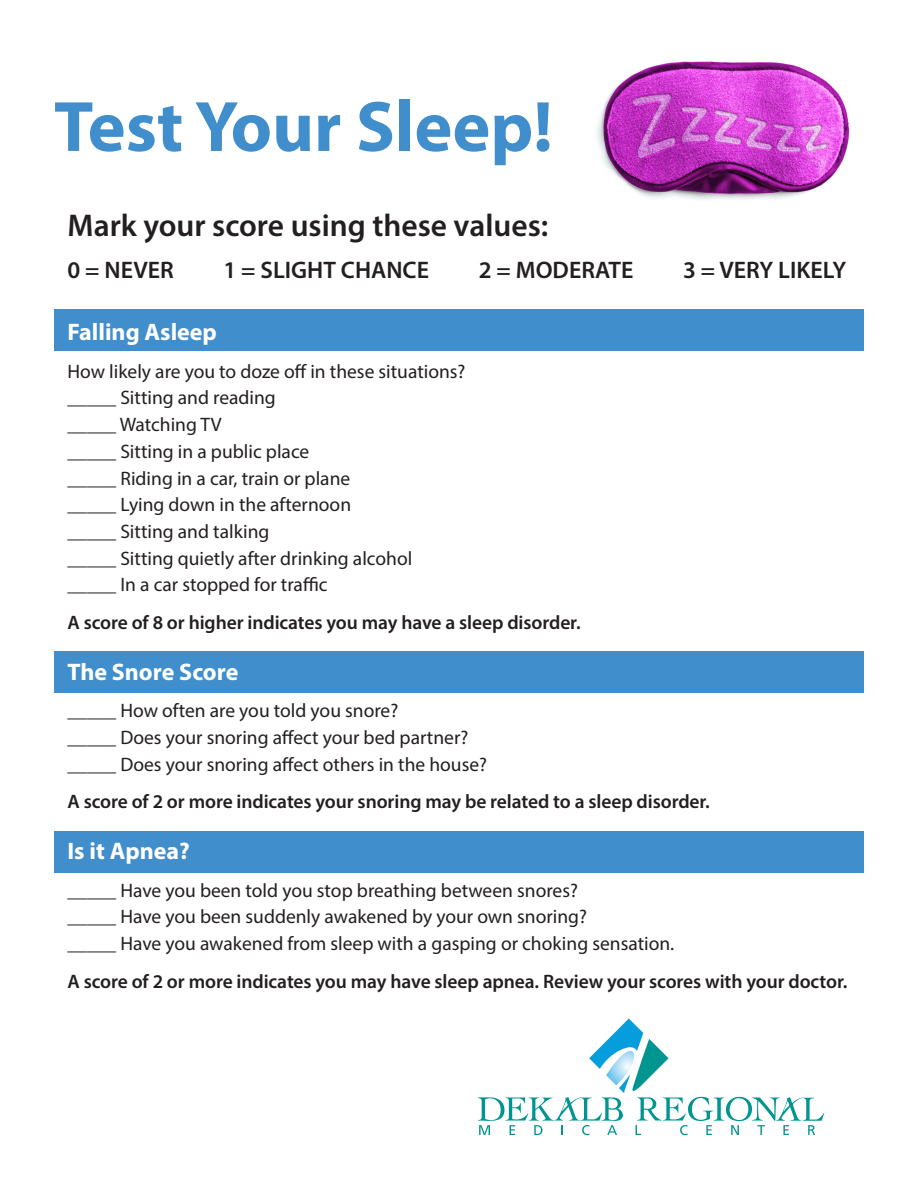
<style>
.page{position:relative;width:918px;height:1188px;background:#fff}
.page>*{position:absolute;margin:0;border:0;box-sizing:border-box;transform-origin:0 0}
.t1{font:700 72px "Myriad Pro";color:#418ecc}
.t2{font:600 31.5px "Myriad Pro";color:#231f20}
.t3{font:600 24px "Myriad Pro";color:#231f20}
.t4{font:700 24px "Myriad Pro";color:#fff}
.t5{font:19.5px "Myriad Pro";color:#231f20}
.t6{font:600 19.5px "Myriad Pro";letter-spacing:-.005em;color:#231f20}
</style>
<div class="page">
<div style="left:54px;top:831px;width:810px;height:41px;background:#418ecc"></div>
<div style="left:54px;top:651px;width:810px;height:41px;background:#418ecc"></div>
<div style="left:54px;top:309px;width:810px;height:41px;background:#418ecc"></div>
<svg style="left:478px;top:1019px;width:346px;height:116px"></svg>
<img style="left:596px;top:61px;width:254px;height:139px">
<p class="t1" style="left:54px;top:80px;width:500px">Test Your Sleep!</p>
<p class="t2" style="left:68px;top:205px;width:482px">Mark your score using these values:</p>
<p class="t3" style="left:68px;top:255px;width:108px">0 = NEVER</p>
<p class="t3" style="left:223px;top:255px;width:207px">1 = SLIGHT CHANCE</p>
<p class="t3" style="left:479px;top:255px;width:156px">2 = MODERATE</p>
<p class="t3" style="left:683px;top:255px;width:165px">3 = VERY LIKELY</p>
<p class="t4" style="left:68px;top:317px;width:151px">Falling Asleep</p>
<p class="t5" style="left:68px;top:359px;width:400px">How likely are you to doze off in these situations?</p>
<p class="t5" style="left:68px;top:386px;width:210px">_____ Sitting and reading</p>
<p class="t5" style="left:68px;top:413px;width:156px">_____ Watching TV</p>
<p class="t5" style="left:68px;top:439px;width:243px">_____ Sitting in a public place</p>
<p class="t5" style="left:68px;top:466px;width:284px">_____ Riding in a car, train or plane</p>
<p class="t5" style="left:68px;top:493px;width:285px">_____ Lying down in the afternoon</p>
<p class="t5" style="left:68px;top:519px;width:203px">_____ Sitting and talking</p>
<p class="t5" style="left:68px;top:546px;width:346px">_____ Sitting quietly after drinking alcohol</p>
<p class="t5" style="left:68px;top:573px;width:262px">_____ In a car stopped for traffic</p>
<p class="t6" style="left:68px;top:610px;width:515px">A score of 8 or higher indicates you may have a sleep disorder.</p>
<p class="t4" style="left:68px;top:656px;width:172px">The Snore Score</p>
<p class="t5" style="left:68px;top:699px;width:332px">_____ How often are you told you snore?</p>
<p class="t5" style="left:68px;top:725px;width:402px">_____ Does your snoring affect your bed partner?</p>
<p class="t5" style="left:68px;top:752px;width:421px">_____ Does your snoring affect others in the house?</p>
<p class="t6" style="left:68px;top:789px;width:644px">A score of 2 or more indicates your snoring may be related to a sleep disorder.</p>
<p class="t4" style="left:68px;top:836px;width:124px">Is it Apnea?</p>
<p class="t5" style="left:68px;top:878px;width:512px">_____ Have you been told you stop breathing between snores?</p>
<p class="t5" style="left:68px;top:905px;width:521px">_____ Have you been suddenly awakened by your own snoring?</p>
<p class="t5" style="left:68px;top:932px;width:608px">_____ Have you awakened from sleep with a gasping or choking sensation.</p>
<p class="t6" style="left:68px;top:969px;width:781px">A score of 2 or more indicates you may have sleep apnea. Review your scores with your doctor.</p>
</div>
